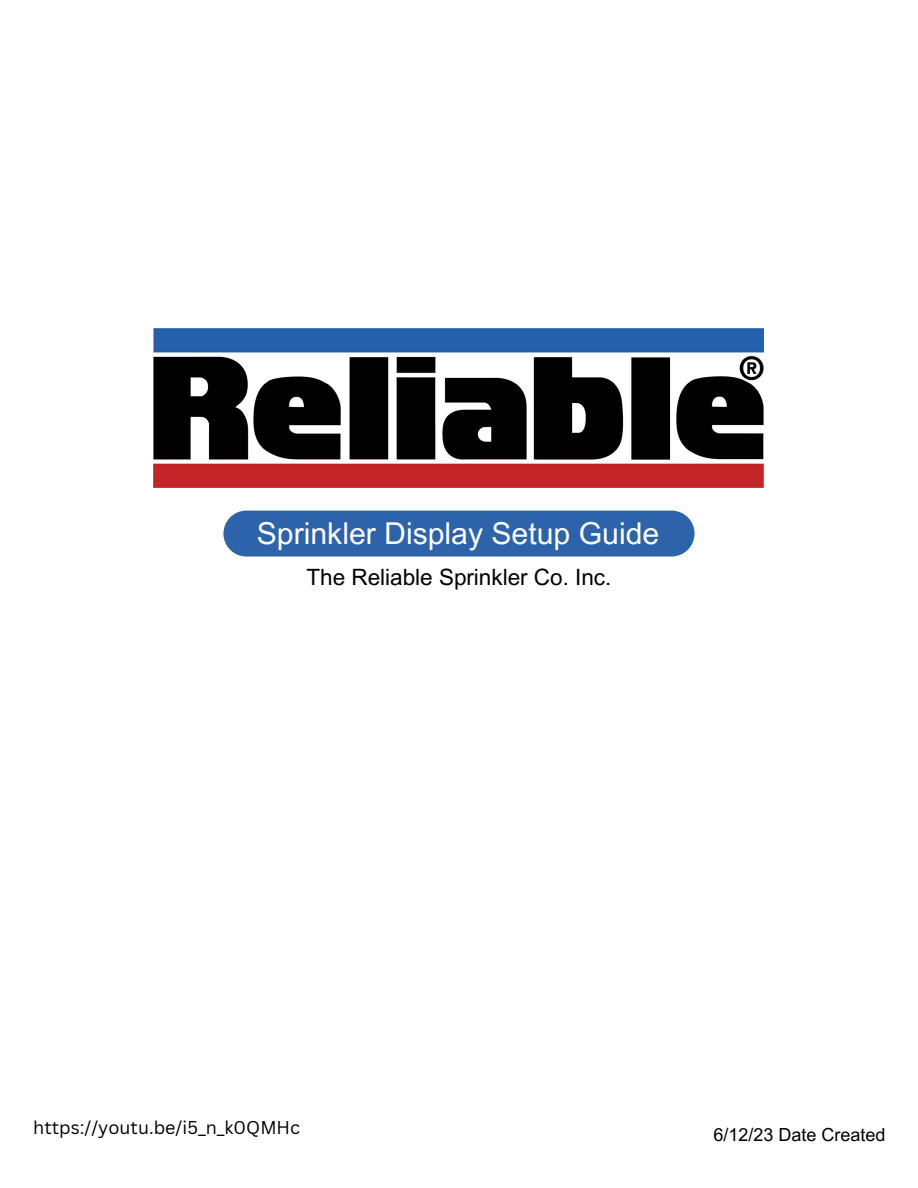
<style>
.page{position:relative;width:918px;height:1188px;background:#fff}
.page>*{position:absolute;margin:0;border:0;box-sizing:border-box;transform-origin:0 0}
.t1{font:30.15px "Arial MT Pro";color:#fff}
.t2{font:22.5px "Arial MT Pro";color:#000}
.t3{font:18px "Canva Sans";color:#000}
.t4{font:18px "Arial MT Pro";color:#000}
</style>
<div class="page">
<img style="left:154px;top:329px;width:610px;height:158px">
<div style="left:223px;top:511px;width:472px;height:46px;background:#2c63ab;border-radius:23px"></div>
<p class="t1" style="left:257px;top:522px;width:404px">Sprinkler Display Setup Guide</p>
<p class="t2" style="left:307px;top:569px;width:306px">The Reliable Sprinkler Co. Inc.</p>
<p class="t3" style="left:33px;top:1115px;width:268px">https://youtu.be/i5_n_k0QMHc</p>
<p class="t4" style="left:713px;top:1128px;width:174px">6/12/23 Date Created</p>
</div>
